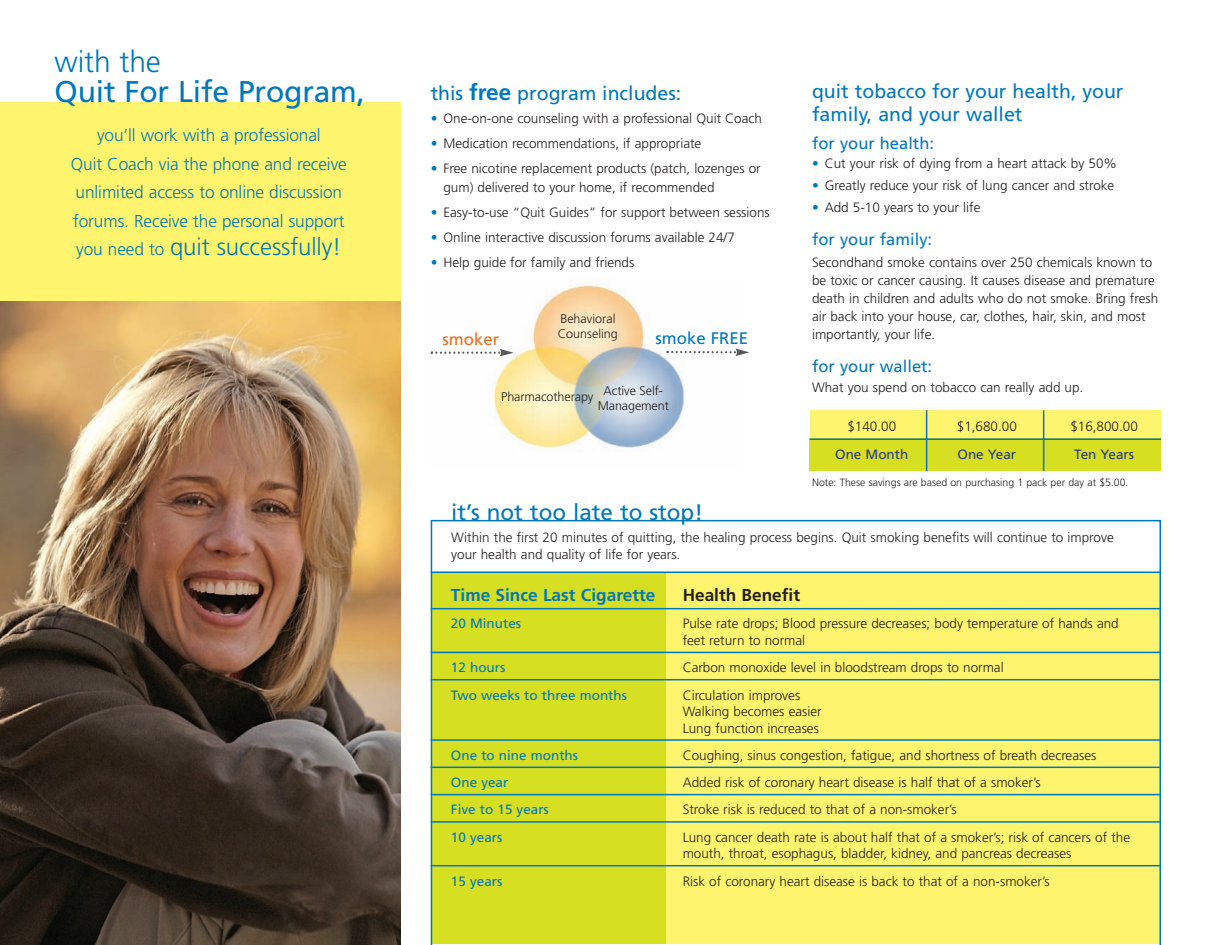
<style>
.page{position:relative;width:1215px;height:945px;background:#fff}
.page>*{position:absolute;margin:0;border:0;box-sizing:border-box;transform-origin:0 0}
.t1{font:30px "Frutiger";letter-spacing:-.005em;color:#0078bb}
.t2{font:300 30px "Frutiger";letter-spacing:-.005em;color:#0078bb}
.t3{font:300 24px "Frutiger";letter-spacing:-.005em;color:#0078bb}
.t4{font:22.5px "Frutiger";color:#0078bb}
.t5{font:19.5px/22.5px "Frutiger";color:#0078bb}
.t6{font:300 17.25px/28.5px "Frutiger";letter-spacing:-.005em;color:#0078bb;text-align:center}
.t7{font:700 17.25px "Frutiger";color:#0078bb}
.t8{font:700 17.25px "Frutiger";color:#231f20}
.t9{font:16.8px "Frutiger";color:#0078bb}
.t10{font:16.8px "Frutiger";color:#ea6d1f}
.t11{font:16.5px "Frutiger";color:#0078bb}
.t12{font:300 13.5px/16.5px "Frutiger";color:#231f20}
.t13{font:13.5px "Frutiger";color:#0078bb}
.t14{font:13.5px "Frutiger";color:#293795}
.t15{font:300 12.6px/15px "Frutiger";letter-spacing:-.005em;color:#231f20}
.t16{font:300 10.5px "Frutiger";color:#231f20}
.s1{font-size:17.25px}
.s2{font-weight:700;font-size:22.5px}
.s3{color:#0078bb}
</style>
<div class="page">
<div style="left:810px;top:410px;width:351px;height:29px;background:#fff46d"></div>
<img style="left:0;top:301px;width:401px;height:644px">
<div style="left:0;top:102px;width:401px;height:199px;background:#fff46d"></div>
<div style="left:810px;top:439px;width:351px;height:32px;background:#d6df21"></div>
<hr style="left:926px;top:410px;width:1px;height:61px;background:#0078bb">
<hr style="left:1043px;top:410px;width:1px;height:61px;background:#0078bb">
<svg style="left:431px;top:520px;width:730px;height:425px;background:#eaeb6c"></svg>
<hr style="left:431px;top:571px;width:730px;height:2px;background:#0078bb">
<img style="left:493px;top:279px;width:244px;height:171px">
<svg style="left:431px;top:349px;width:83px;height:7px"></svg>
<svg style="left:665px;top:349px;width:84px;height:7px"></svg>
<hr style="left:810px;top:438px;width:351px;height:2px;background:#0078bb">
<h1 class="t2" style="left:55px;top:50px;width:108px">with the</h1>
<h1 class="t1" style="left:55px;top:80px;width:312px">Quit For Life Program,</h1>
<p class="t6" style="left:71px;top:122px;width:277px">you’ll work with a professional<br>Quit Coach via the phone and receive unlimited access to online discussion forums. Receive the personal support</p>
<h2 class="t3" style="left:76px;top:237px;width:267px"><span class="s1">you need to</span> quit successfully!</h2>
<h3 class="t5" style="left:431px;top:84px;width:252px">this <span class="s2">free</span> program includes:</h3>
<p class="t12" style="left:431px;top:111px;width:333px"><span class="s3">•</span> One-on-one counseling with a professional Quit Coach</p>
<p class="t12" style="left:431px;top:136px;width:272px"><span class="s3">•</span> Medication recommendations, if appropriate</p>
<p class="t12" style="left:443px;top:159px;width:319px;line-height:19.5px;text-indent:-13px"><span class="s3">•</span> Free nicotine replacement products (patch, lozenges or gum) delivered to your home, if recommended</p>
<p class="t12" style="left:431px;top:205px;width:341px"><span class="s3">•</span> Easy-to-use “Quit Guides” for support between sessions</p>
<p class="t12" style="left:431px;top:230px;width:306px"><span class="s3">•</span> Online interactive discussion forums available 24/7</p>
<p class="t12" style="left:431px;top:255px;width:205px"><span class="s3">•</span> Help guide for family and friends</p>
<p class="t15" style="left:558px;top:312px;width:61px">Behavioral<br>Counseling</p>
<p class="t10" style="left:442px;top:332px;width:58px">smoker</p>
<p class="t9" style="left:655px;top:331px;width:94px">smoke FREE</p>
<p class="t15" style="left:501px;top:391px;width:94px">Pharmacotherapy</p>
<p class="t15" style="left:598px;top:384px;width:73px;text-align:center">Active Self-<br>Management</p>
<h3 class="t5" style="left:812px;top:82px;width:313px">quit tobacco for your health, your family, and your wallet</h3>
<p class="t11" style="left:812px;top:136px;width:123px">for your health:</p>
<p class="t12" style="left:812px;top:156px;width:307px"><span class="s3">•</span> Cut your risk of dying from a heart attack by 50%</p>
<p class="t12" style="left:812px;top:178px;width:304px"><span class="s3">•</span> Greatly reduce your risk of lung cancer and stroke</p>
<p class="t12" style="left:812px;top:200px;width:170px"><span class="s3">•</span> Add 5-10 years to your life</p>
<p class="t11" style="left:812px;top:233px;width:122px">for your family:</p>
<p class="t12" style="left:812px;top:254px;width:348px;line-height:18px">Secondhand smoke contains over 250 chemicals known to be toxic or cancer causing. It causes disease and premature death in children and adults who do not smoke. Bring fresh air back into your house, car, clothes, hair, skin, and most importantly, your life.</p>
<p class="t11" style="left:812px;top:360px;width:122px">for your wallet:</p>
<p class="t12" style="left:812px;top:380px;width:273px">What you spend on tobacco can really add up.</p>
<p class="t12" style="left:847px;top:419px;width:50px">$140.00</p>
<p class="t12" style="left:957px;top:419px;width:62px">$1,680.00</p>
<p class="t12" style="left:1070px;top:419px;width:69px">$16,800.00</p>
<p class="t14" style="left:835px;top:448px;width:75px">One Month</p>
<p class="t14" style="left:958px;top:448px;width:60px">One Year</p>
<p class="t14" style="left:1074px;top:448px;width:61px">Ten Years</p>
<p class="t16" style="left:812px;top:478px;width:318px">Note: These savings are based on purchasing 1 pack per day at $5.00.</p>
<h3 class="t4" style="left:451px;top:504px;width:253px">it’s not too late to stop!</h3>
<p class="t12" style="left:451px;top:530px;width:664px">Within the first 20 minutes of quitting, the healing process begins. Quit smoking benefits will continue to improve your health and quality of life for years.</p>
<p class="t7" style="left:451px;top:588px;width:206px">Time Since Last Cigarette</p>
<p class="t8" style="left:683px;top:588px;width:119px">Health Benefit</p>
<p class="t13" style="left:451px;top:618px;width:72px">20 Minutes</p>
<p class="t12" style="left:683px;top:617px;width:438px">Pulse rate drops; Blood pressure decreases; body temperature of hands and feet return to normal</p>
<p class="t13" style="left:451px;top:662px;width:56px">12 hours</p>
<p class="t12" style="left:683px;top:660px;width:322px">Carbon monoxide level in bloodstream drops to normal</p>
<p class="t13" style="left:451px;top:689px;width:178px">Two weeks to three months</p>
<p class="t12" style="left:683px;top:688px;width:141px">Circulation improves<br>Walking becomes easier<br>Lung function increases</p>
<p class="t13" style="left:451px;top:750px;width:129px">One to nine months</p>
<p class="t12" style="left:683px;top:748px;width:415px">Coughing, sinus congestion, fatigue, and shortness of breath decreases</p>
<p class="t13" style="left:451px;top:777px;width:59px">One year</p>
<p class="t12" style="left:683px;top:775px;width:359px">Added risk of coronary heart disease is half that of a smoker’s</p>
<p class="t13" style="left:451px;top:804px;width:99px">Five to 15 years</p>
<p class="t12" style="left:683px;top:803px;width:275px">Stroke risk is reduced to that of a non-smoker’s</p>
<p class="t13" style="left:451px;top:832px;width:53px">10 years</p>
<p class="t12" style="left:683px;top:830px;width:449px">Lung cancer death rate is about half that of a smoker’s; risk of cancers of the mouth, throat, esophagus, bladder, kidney, and pancreas decreases</p>
<p class="t13" style="left:451px;top:875px;width:53px">15 years</p>
<p class="t12" style="left:683px;top:874px;width:368px">Risk of coronary heart disease is back to that of a non-smoker’s</p>
</div>
